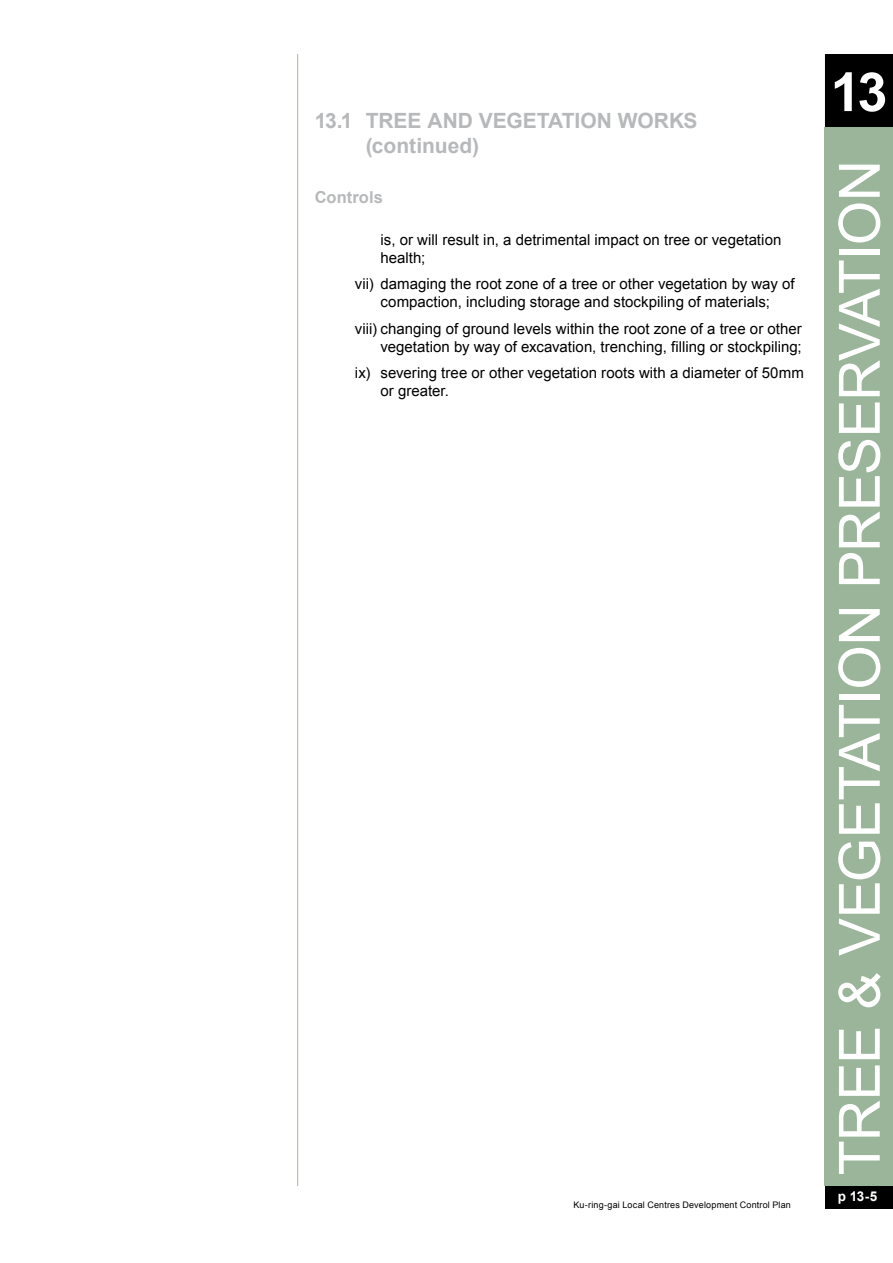
<style>
.page{position:relative;width:893px;height:1263px;background:#fff}
.page>*{position:absolute;margin:0;border:0;box-sizing:border-box;transform-origin:0 0}
.t1{font:57px "Arial";letter-spacing:-.02em;color:#fff}
.t2{font:700 54px "Arial";color:#fff}
.t3{font:700 21px/25.2px "Arial";color:#b6b8ba}
.t4{font:700 16.5px "Arial";letter-spacing:.005em;color:#b6b8ba}
.t5{font:15px/18px "Arial";letter-spacing:.005em;color:#000}
.t6{font:700 13.5px "Arial";color:#fff}
.t7{font:9px "Arial";letter-spacing:.02em;color:#000}
</style>
<div class="page">
<div style="left:825px;top:54px;width:68px;height:74px;background:#000"></div>
<div style="left:825px;top:1186px;width:68px;height:23px;background:#000"></div>
<hr style="left:297px;top:54px;width:1px;height:1132px;background:#b6b491">
<div style="left:825px;top:128px;width:68px;height:1058px;background:#9ab59a"></div>
<h3 class="t3" style="left:366px;top:109px;width:333px;text-indent:-51px">13.1 TREE AND VEGETATION WORKS (continued)</h3>
<p class="t4" style="left:315px;top:187px;width:70px">Controls</p>
<p class="t5" style="left:380px;top:231px;width:402px">is, or will result in, a detrimental impact on tree or vegetation health;</p>
<p class="t5" style="left:355px;top:275px;width:441px;text-align:center">vii) damaging the root zone of a tree or other vegetation by way of compaction, including storage and stockpiling of materials;</p>
<p class="t5" style="left:355px;top:320px;width:448px;text-align:right">viii) changing of ground levels within the root zone of a tree or other vegetation by way of excavation, trenching, filling or stockpiling;</p>
<p class="t5" style="left:380px;top:364px;width:425px;text-indent:-26px">ix) severing tree or other vegetation roots with a diameter of 50mm or greater.</p>
<p class="t7" style="left:573px;top:1199px;width:219px">Ku-ring-gai Local Centres Development Control Plan</p>
<h2 class="t2" style="left:830px;top:56px;width:58px">13</h2>
<h1 class="t1" style="left:822px;top:1175px;width:1017px;rotate:-90deg">TREE &amp; VEGETATION PRESERVATION</h1>
<p class="t6" style="left:838px;top:1187px;width:41px">p 13-5</p>
</div>
